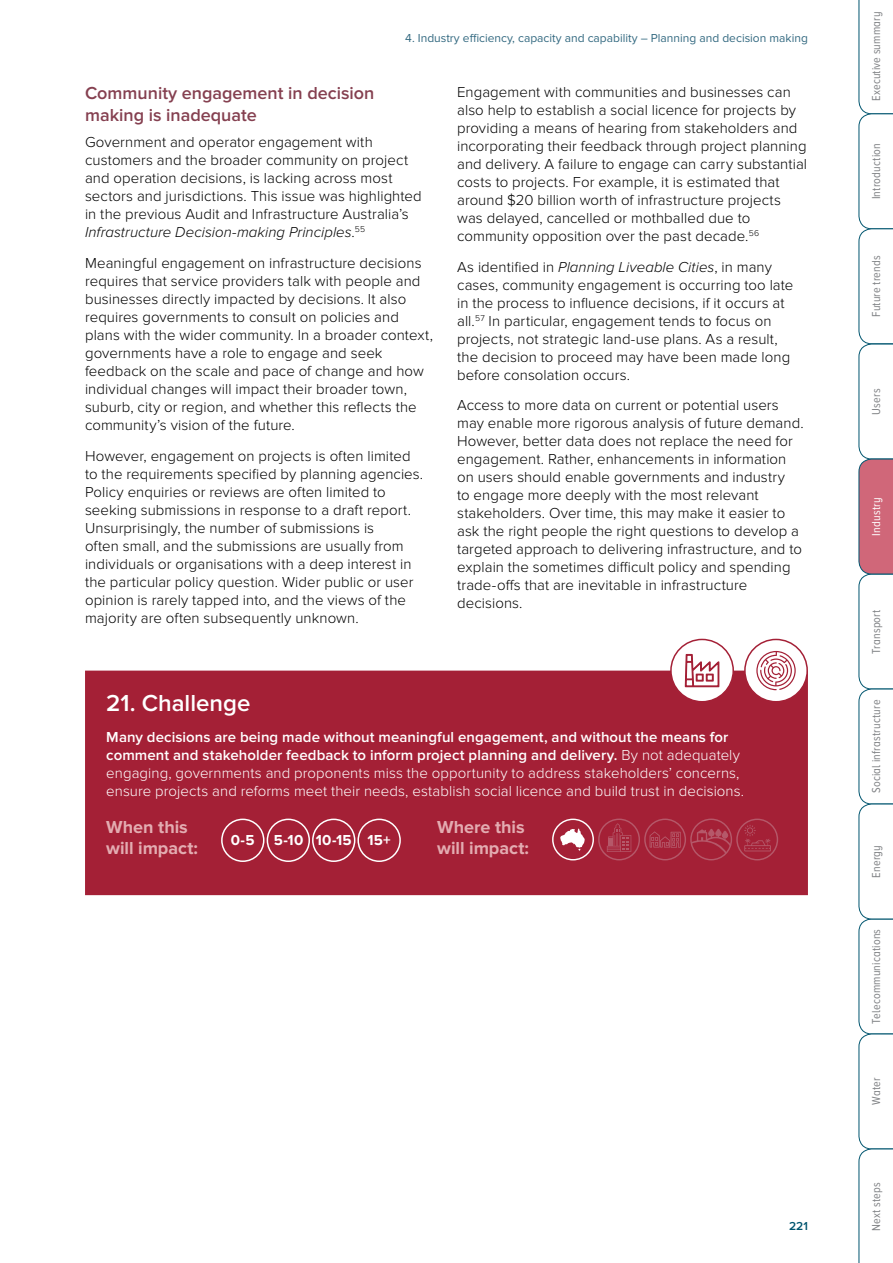
<style>
.page{position:relative;width:893px;height:1263px;background:#fff}
.page>*{position:absolute;margin:0;border:0;box-sizing:border-box;transform-origin:0 0}
.t1{font:600 24px "Proxima Nova";color:#fff}
.t2{font:600 18px/21.6px "Proxima Nova";color:#854050}
.t3{font:700 18px/21.6px "Proxima Nova";letter-spacing:-.005em;color:#e3acb1}
.t4{font:300 15px/18px "Proxima Nova";letter-spacing:.005em;color:#000}
.t5{font:300 15px/18px "Proxima Nova";letter-spacing:.005em;color:#fff}
.t6{font:700 15px "Proxima Nova";letter-spacing:.01em;color:#fff}
.t7{font:12px "Proxima Nova A Cond";letter-spacing:.015em;color:#808285}
.t8{font:12px "Proxima Nova";color:#346a81}
.t9{font:12px "Proxima Nova A Cond";letter-spacing:.015em;color:#fff}
.t10{font:600 12px "Proxima Nova";color:#00556f}
.s1{font-style:italic}
.s2{font-weight:600}
</style>
<div class="page">
<div style="left:85px;top:671px;width:723px;height:224px;background:#a42036"></div>
<div style="left:221px;top:819px;width:43px;height:43px;border:2px solid #fff;border-radius:50%"></div>
<div style="left:267px;top:819px;width:43px;height:43px;border:2px solid #fff;border-radius:50%"></div>
<div style="left:312px;top:819px;width:43px;height:43px;border:2px solid #fff;border-radius:50%"></div>
<div style="left:357px;top:819px;width:44px;height:43px;border:2px solid #fff;border-radius:50%"></div>
<div style="left:552px;top:819px;width:42px;height:41px;border:1px solid #fff;border-radius:50%"></div>
<svg style="left:560px;top:828px;width:25px;height:23px"></svg>
<div style="left:598px;top:819px;width:42px;height:41px;border:1px solid #b55869;border-radius:50%"></div>
<svg style="left:607px;top:823px;width:24px;height:29px"></svg>
<div style="left:644px;top:819px;width:42px;height:41px;border:1px solid #b55869;border-radius:50%"></div>
<svg style="left:650px;top:831px;width:30px;height:16px"></svg>
<div style="left:690px;top:819px;width:42px;height:41px;border:1px solid #b55869;border-radius:50%"></div>
<svg style="left:691px;top:829px;width:39px;height:25px"></svg>
<div style="left:736px;top:819px;width:42px;height:41px;border:1px solid #b55869;border-radius:50%"></div>
<svg style="left:744px;top:825px;width:27px;height:26px"></svg>
<div style="left:745px;top:639px;width:62px;height:63px;background:#fff;border-radius:50%"></div>
<div style="left:744px;top:639px;width:64px;height:63px;border:2px solid #a42036;border-radius:50%"></div>
<div style="left:671px;top:639px;width:62px;height:63px;background:#fff;border-radius:50%"></div>
<svg style="left:684px;top:654px;width:36px;height:34px"></svg>
<div style="left:670px;top:639px;width:64px;height:63px;border:2px solid #a42036;border-radius:50%"></div>
<svg style="left:756px;top:651px;width:40px;height:39px"></svg>
<svg style="left:859px;top:0;width:34px;height:1263px"></svg>
<p class="t8" style="left:405px;top:31px;width:404px">4. Industry efficiency, capacity and capability – Planning and decision making</p>
<p class="t2" style="left:85px;top:83px;width:291px">Community engagement in decision making is inadequate</p>
<p class="t4" style="left:85px;top:134px;width:338px">Government and operator engagement with customers and the broader community on project and operation decisions, is lacking across most sectors and jurisdictions. This issue was highlighted in the previous Audit and Infrastructure Australia’s <span class="s1">Infrastructure Decision-making Principles</span>.<sup>55</sup></p>
<p class="t4" style="left:85px;top:254px;width:349px">Meaningful engagement on infrastructure decisions requires that service providers talk with people and businesses directly impacted by decisions. It also requires governments to consult on policies and plans with the wider community. In a broader context, governments have a role to engage and seek feedback on the scale and pace of change and how individual changes will impact their broader town, suburb, city or region, and whether this reflects the community’s vision of the future.</p>
<p class="t4" style="left:85px;top:447px;width:340px">However, engagement on projects is often limited to the requirements specified by planning agencies.<br>Policy enquiries or reviews are often limited to seeking submissions in response to a draft report.<br>Unsurprisingly, the number of submissions is<br>often small, and the submissions are usually from individuals or organisations with a deep interest in the particular policy question. Wider public or user opinion is rarely tapped into, and the views of the majority are often subsequently unknown.</p>
<p class="t4" style="left:457px;top:83px;width:352px">Engagement with communities and businesses can also help to establish a social licence for projects by providing a means of hearing from stakeholders and incorporating their feedback through project planning and delivery. A failure to engage can carry substantial costs to projects. For example, it is estimated that around $20 billion worth of infrastructure projects was delayed, cancelled or mothballed due to community opposition over the past decade.<sup>56</sup></p>
<p class="t4" style="left:457px;top:258px;width:338px">As identified in <span class="s1">Planning Liveable Cities</span>, in many cases, community engagement is occurring too late in the process to influence decisions, if it occurs at all.<sup>57</sup> In particular, engagement tends to focus on projects, not strategic land-use plans. As a result, the decision to proceed may have been made long before consolation occurs.</p>
<p class="t4" style="left:457px;top:397px;width:348px">Access to more data on current or potential users may enable more rigorous analysis of future demand.<br>However, better data does not replace the need for engagement. Rather, enhancements in information on users should enable governments and industry<br>to engage more deeply with the most relevant stakeholders. Over time, this may make it easier to ask the right people the right questions to develop a targeted approach to delivering infrastructure, and to explain the sometimes difficult policy and spending trade-offs that are inevitable in infrastructure decisions.</p>
<h1 class="t1" style="left:106px;top:689px;width:146px">21. Challenge</h1>
<p class="t5" style="left:106px;top:728px;width:639px"><span class="s2">Many decisions are being made without meaningful engagement, and without the means for comment and stakeholder feedback to inform project planning and delivery.</span> By not adequately engaging, governments and proponents miss the opportunity to address stakeholders’ concerns, ensure projects and reforms meet their needs, establish social licence and build trust in decisions.</p>
<p class="t3" style="left:106px;top:816px;width:93px">When this will impact:</p>
<p class="t3" style="left:437px;top:816px;width:93px">Where this will impact:</p>
<p class="t6" style="left:231px;top:831px;width:25px">0-5</p>
<p class="t6" style="left:274px;top:831px;width:118px">5-10 10-15 15+</p>
<p class="t10" style="left:789px;top:1219px;width:20px">221</p>
<p class="t7" style="left:870px;top:101px;width:91px;rotate:-90deg">Executive summary</p>
<p class="t7" style="left:870px;top:199px;width:58px;rotate:-90deg">Introduction</p>
<p class="t7" style="left:870px;top:317px;width:63px;rotate:-90deg">Future trends</p>
<p class="t7" style="left:870px;top:415px;width:28px;rotate:-90deg">Users</p>
<p class="t9" style="left:870px;top:535px;width:39px;rotate:-90deg">Industry</p>
<p class="t7" style="left:870px;top:654px;width:46px;rotate:-90deg">Transport</p>
<p class="t7" style="left:870px;top:793px;width:95px;rotate:-90deg">Social infrastructure</p>
<p class="t7" style="left:870px;top:878px;width:34px;rotate:-90deg">Energy</p>
<p class="t7" style="left:870px;top:1024px;width:96px;rotate:-90deg">Telecommunications</p>
<p class="t7" style="left:870px;top:1105px;width:29px;rotate:-90deg">Water</p>
<p class="t7" style="left:870px;top:1231px;width:50px;rotate:-90deg">Next steps</p>
</div>
